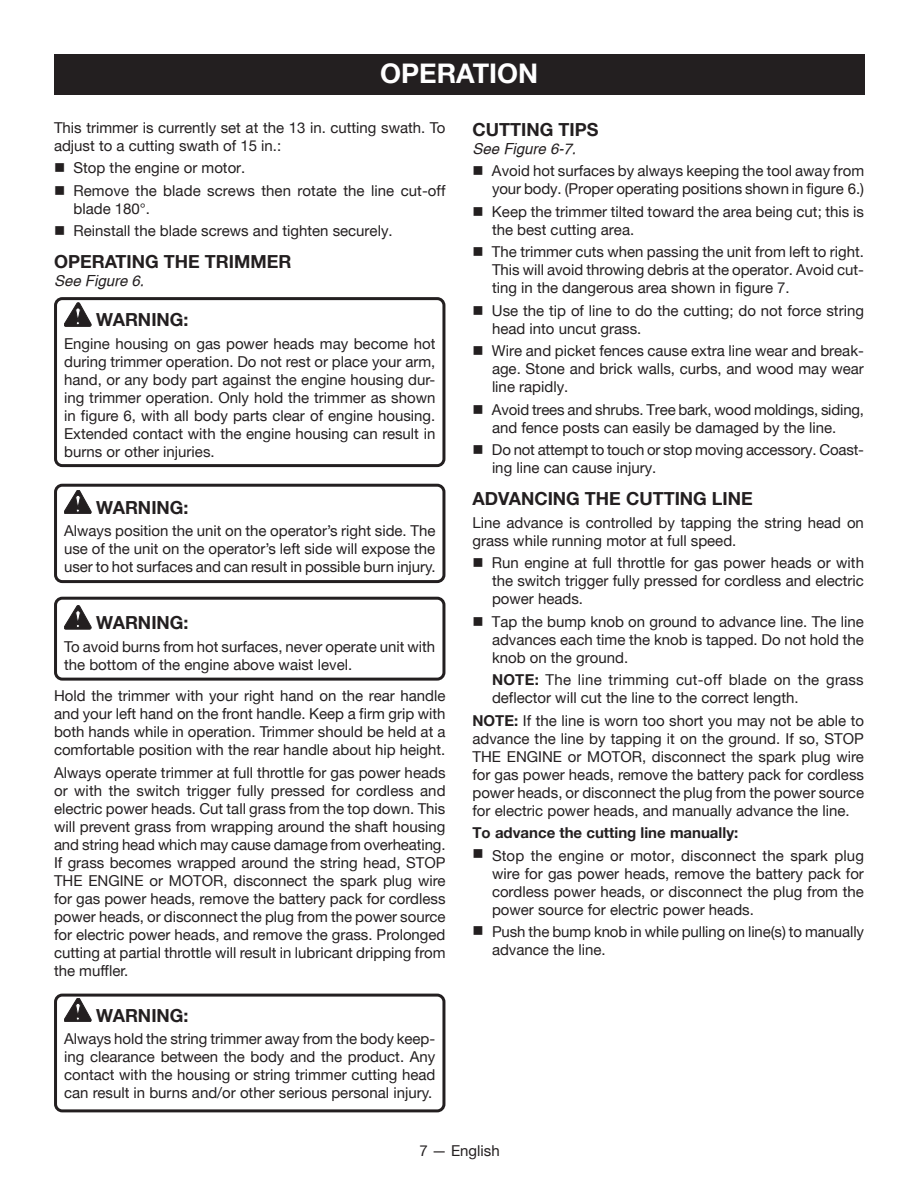
<style>
.page{position:relative;width:918px;height:1188px;background:#fff}
.page>*{position:absolute;margin:0;border:0;box-sizing:border-box;transform-origin:0 0}
.HEADING{font:700 27px "Helvetica Neue";color:#fff}
.WARNING{font:700 18px "Helvetica Neue";color:#231f20}
.Heading_2_w_figure{font:700 18px "Helvetica Neue";color:#231f20}
.Heading_2{font:700 18px "Helvetica Neue";color:#231f20}
.bullets{font:15px/18px "Helvetica Neue";color:#231f20}
.Body_text{font:15px/18px "Helvetica Neue";color:#231f20;text-align:justify}
.Warning_text{font:15px/18px "Helvetica Neue";color:#231f20;text-align:justify}
.bullets-2{font:700 15px "Helvetica Neue";color:#231f20}
.See_figure{font:italic 15px "Helvetica";color:#231f20}
.s1{font-weight:700}
</style>
<div class="page">
<div style="left:54px;top:297px;width:391px;height:170px;border:3px solid #231f20;border-radius:7px"></div>
<div style="left:54px;top:484px;width:391px;height:99px;border:3px solid #231f20;border-radius:7px"></div>
<div style="left:54px;top:597px;width:391px;height:84px;border:3px solid #231f20;border-radius:7px"></div>
<svg style="left:64px;top:303px;width:27px;height:23px"></svg>
<svg style="left:64px;top:490px;width:27px;height:24px"></svg>
<svg style="left:64px;top:605px;width:27px;height:24px"></svg>
<svg style="left:64px;top:998px;width:27px;height:24px"></svg>
<div style="left:54px;top:54px;width:811px;height:40px;background:#231f20"></div>
<div style="left:54px;top:994px;width:391px;height:118px;border:3px solid #231f20;border-radius:7px"></div>
<p class="HEADING" style="left:380px;top:56px;width:159px">OPERATION</p>
<p class="Heading_2_w_figure" style="left:472px;top:118px;width:127px">CUTTING TIPS</p>
<p class="See_figure" style="left:472px;top:140px;width:105px">See Figure 6-7.</p>
<p class="bullets" style="left:472px;top:162px;width:393px;text-align:right">■ Avoid hot surfaces by always keeping the tool away from your body. (Proper operating positions shown in figure 6.)</p>
<p class="bullets" style="left:492px;top:202px;width:373px;text-indent:-20px">■ Keep the trimmer tilted toward the area being cut; this is the best cutting area.</p>
<p class="bullets" style="left:492px;top:243px;width:373px;text-align:justify;text-indent:-20px">■ The trimmer cuts when passing the unit from left to right.<br>This will avoid throwing debris at the operator. Avoid cut&shy;ting in the dangerous area shown in figure 7.</p>
<p class="bullets" style="left:492px;top:301px;width:373px;text-indent:-20px">■ Use the tip of line to do the cutting; do not force string head into uncut grass.</p>
<p class="bullets" style="left:492px;top:342px;width:373px;text-align:justify;text-indent:-20px">■ Wire and picket fences cause extra line wear and break&shy;age. Stone and brick walls, curbs, and wood may wear line rapidly.</p>
<p class="bullets" style="left:472px;top:400px;width:393px;text-align:center">■ Avoid trees and shrubs. Tree bark, wood moldings, siding, and fence posts can easily be damaged by the line.</p>
<p class="bullets" style="left:492px;top:441px;width:373px;text-indent:-20px">■ Do not attempt to touch or stop moving accessory. Coast&shy;ing line can cause injury.</p>
<p class="Heading_2" style="left:472px;top:488px;width:282px">ADVANCING THE CUTTING LINE</p>
<p class="bullets" style="left:472px;top:513px;width:393px">Line advance is controlled by tapping the string head on grass while running motor at full speed.</p>
<p class="bullets" style="left:492px;top:554px;width:374px;text-align:justify;text-indent:-20px">■ Run engine at full throttle for gas power heads or with the switch trigger fully pressed for cordless and electric power heads.</p>
<p class="bullets" style="left:492px;top:612px;width:374px;text-align:justify;text-indent:-20px">■ Tap the bump knob on ground to advance line. The line advances each time the knob is tapped. Do not hold the knob on the ground.</p>
<p class="bullets" style="left:492px;top:671px;width:373px"><span class="s1">NOTE:</span> The line trimming cut-off blade on the grass deflector will cut the line to the correct length.</p>
<p class="Body_text" style="left:472px;top:711px;width:393px"><span class="s1">NOTE:</span> If the line is worn too short you may not be able to advance the line by tapping it on the ground. If so, STOP THE ENGINE or MOTOR, disconnect the spark plug wire for gas power heads, remove the battery pack for cordless power heads, or disconnect the plug from the power source for electric power heads, and manually advance the line.</p>
<p class="bullets-2" style="left:472px;top:824px;width:267px">To advance the cutting line manually:</p>
<p class="bullets" style="left:492px;top:846px;width:374px;text-align:justify;text-indent:-20px">■ Stop the engine or motor, disconnect the spark plug wire for gas power heads, remove the battery pack for cordless power heads, or disconnect the plug from the power source for electric power heads.</p>
<p class="bullets" style="left:492px;top:923px;width:374px;text-indent:-20px">■ Push the bump knob in while pulling on line(s) to manually advance the line.</p>
<p class="Body_text" style="left:54px;top:118px;width:393px">This trimmer is currently set at the 13 in. cutting swath. To adjust to a cutting swath of 15 in.:</p>
<p class="bullets" style="left:54px;top:159px;width:193px">■ Stop the engine or motor.</p>
<p class="bullets" style="left:74px;top:181px;width:374px;text-indent:-20px">■ Remove the blade screws then rotate the line cut-off blade 180°.</p>
<p class="bullets" style="left:54px;top:222px;width:340px">■ Reinstall the blade screws and tighten securely.</p>
<p class="Heading_2_w_figure" style="left:54px;top:251px;width:239px">OPERATING THE TRIMMER</p>
<p class="See_figure" style="left:54px;top:272px;width:92px">See Figure 6.</p>
<p class="WARNING" style="left:96px;top:309px;width:94px">WARNING:</p>
<p class="Warning_text" style="left:64px;top:334px;width:373px">Engine housing on gas power heads may become hot during trimmer operation. Do not rest or place your arm, hand, or any body part against the engine housing dur&shy;ing trimmer operation. Only hold the trimmer as shown in figure 6, with all body parts clear of engine housing.<br>Extended contact with the engine housing can result in burns or other injuries.</p>
<p class="WARNING" style="left:96px;top:496px;width:94px">WARNING:</p>
<p class="Warning_text" style="left:64px;top:522px;width:373px">Always position the unit on the operator’s right side. The use of the unit on the operator’s left side will expose the user to hot surfaces and can result in possible burn injury.</p>
<p class="WARNING" style="left:96px;top:612px;width:94px">WARNING:</p>
<p class="Warning_text" style="left:64px;top:637px;width:373px">To avoid burns from hot surfaces, never operate unit with the bottom of the engine above waist level.</p>
<p class="Body_text" style="left:54px;top:687px;width:393px">Hold the trimmer with your right hand on the rear handle and your left hand on the front handle. Keep a firm grip with both hands while in operation. Trimmer should be held at a comfortable position with the rear handle about hip height.</p>
<p class="Body_text" style="left:54px;top:763px;width:393px">Always operate trimmer at full throttle for gas power heads or with the switch trigger fully pressed for cordless and electric power heads. Cut tall grass from the top down. This will prevent grass from wrapping around the shaft housing and string head which may cause damage from overheating.<br>If grass becomes wrapped around the string head, STOP THE ENGINE or MOTOR, disconnect the spark plug wire for gas power heads, remove the battery pack for cordless power heads, or disconnect the plug from the power source for electric power heads, and remove the grass. Prolonged cutting at partial throttle will result in lubricant dripping from the muffler.</p>
<p class="WARNING" style="left:96px;top:1004px;width:94px">WARNING:</p>
<p class="Warning_text" style="left:64px;top:1030px;width:373px">Always hold the string trimmer away from the body keep&shy;ing clearance between the body and the product. Any contact with the housing or string trimmer cutting head can result in burns and/or other serious personal injury.</p>
<p class="Body_text" style="left:419px;top:1141px;width:82px">7 — English</p>
</div>
